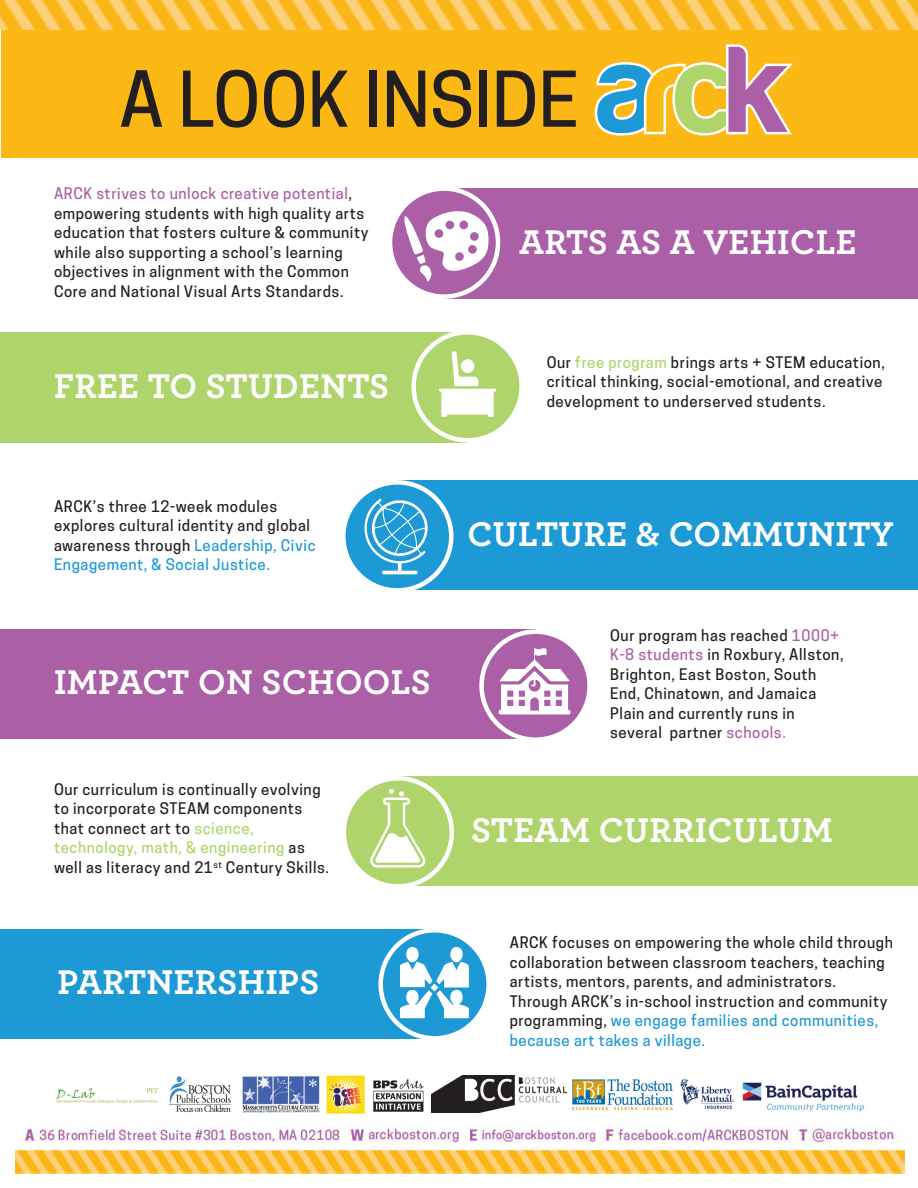
<style>
.page{position:relative;width:918px;height:1188px;background:#fff}
.page>*{position:absolute;margin:0;border:0;box-sizing:border-box;transform-origin:0 0}
.t1{font:500 72px "Cooper Hewitt";color:#231f20}
.t2{font:700 36px "Archer";letter-spacing:.01em;color:#fff}
.t3{font:500 15px/19.5px "Cooper Hewitt";letter-spacing:.04em;color:#231f20}
.s1{color:#aa5fa6}
.s2{color:#1d99d6}
.s3{color:#afd46b}
</style>
<div class="page">
<div style="left:444px;top:188px;width:474px;height:111px;background:#aa5fa6"></div>
<svg style="left:390px;top:189px;width:108px;height:108px;fill:#aa5fa6"></svg>
<div style="left:388px;top:186px;width:112px;height:113px;border:4px solid #fff;border-radius:50%"></div>
<svg style="left:402px;top:207px;width:87px;height:78px"></svg>
<div style="left:0;top:332px;width:468px;height:111px;background:#afd46b"></div>
<div style="left:414px;top:332px;width:108px;height:108px;background:#afd46b;border-radius:50%"></div>
<div style="left:411px;top:330px;width:113px;height:113px;border:4px solid #fff;border-radius:50%"></div>
<svg style="left:439px;top:351px;width:58px;height:66px"></svg>
<div style="left:460px;top:358px;width:15px;height:16px;background:#fff;border-radius:50%"></div>
<div style="left:459px;top:358px;width:17px;height:17px;border:2px solid #afd46b;border-radius:50%"></div>
<div style="left:397px;top:480px;width:521px;height:110px;background:#1d99d6"></div>
<svg style="left:343px;top:482px;width:108px;height:108px"></svg>
<div style="left:341px;top:480px;width:113px;height:113px;border:4px solid #fff;border-radius:50%"></div>
<svg style="left:362px;top:496px;width:67px;height:81px"></svg>
<div style="left:0;top:629px;width:536px;height:110px;background:#aa5fa6"></div>
<svg style="left:482px;top:632px;width:108px;height:108px;fill:#aa5fa6"></svg>
<div style="left:479px;top:629px;width:113px;height:113px;border:4px solid #fff;border-radius:50%"></div>
<svg style="left:497px;top:645px;width:75px;height:69px"></svg>
<div style="left:398px;top:776px;width:520px;height:110px;background:#afd46b"></div>
<div style="left:344px;top:778px;width:108px;height:108px;background:#afd46b;border-radius:50%"></div>
<div style="left:342px;top:776px;width:112px;height:113px;border:4px solid #fff;border-radius:50%"></div>
<svg style="left:370px;top:789px;width:56px;height:79px"></svg>
<div style="left:0;top:930px;width:435px;height:109px;background:#1d99d6"></div>
<svg style="left:381px;top:930px;width:108px;height:108px;fill:#1d99d6"></svg>
<div style="left:378px;top:928px;width:113px;height:113px;border:4px solid #fff;border-radius:50%"></div>
<svg style="left:400px;top:947px;width:69px;height:71px"></svg>
<img style="left:169px;top:1077px;width:61px;height:35px">
<img style="left:373px;top:1079px;width:51px;height:33px">
<div style="left:1px;top:29px;width:917px;height:129px;background:#fcb814"></div>
<img style="left:243px;top:1076px;width:77px;height:37px">
<img style="left:327px;top:1076px;width:37px;height:38px">
<img style="left:432px;top:1076px;width:135px;height:36px">
<img style="left:573px;top:1079px;width:100px;height:32px">
<img style="left:680px;top:1079px;width:54px;height:31px">
<img style="left:742px;top:1082px;width:122px;height:30px">
<img style="left:0;top:0;width:918px;height:29px">
<svg style="left:595px;top:44px;width:198px;height:92px"></svg>
<img style="left:56px;top:1088px;width:103px;height:15px">
<img style="left:15px;top:1126px;width:890px;height:47px">
<h1 class="t1" style="left:119px;top:57px;width:461px">A LOOK INSIDE</h1>
<p class="t3" style="left:54px;top:184px;width:316px"><span class="s1">ARCK strives to unlock creative potential</span>, empowering students with high quality arts education that fosters culture &amp; community while also supporting a school’s learning objectives in alignment with the Common Core and National Visual Arts Standards.</p>
<h2 class="t2" style="left:54px;top:357px;width:337px">FREE TO STUDENTS</h2>
<p class="t3" style="left:54px;top:496px;width:263px">ARCK’s three 12-week modules explores cultural identity and global awareness through <span class="s2">Leadership, Civic Engagement, &amp; Social Justice.</span></p>
<h2 class="t2" style="left:54px;top:654px;width:378px">IMPACT ON SCHOOLS</h2>
<p class="t3" style="left:54px;top:780px;width:277px">Our curriculum is continually evolving to incorporate STEAM components that connect art to <span class="s3">science, technology, math, &amp; engineering</span> as well as literacy and 21<sup>st</sup> Century Skills.</p>
<h2 class="t2" style="left:58px;top:954px;width:263px">PARTNERSHIPS</h2>
<h2 class="t2" style="left:519px;top:213px;width:339px">ARTS AS A VEHICLE</h2>
<p class="t3" style="left:547px;top:352px;width:340px">Our <span class="s3">free program</span> brings arts + STEM education, critical thinking, social-emotional, and creative</p>
<p class="t3" style="left:547px;top:391px;width:280px">development to underserved students.</p>
<h2 class="t2" style="left:468px;top:506px;width:428px">CULTURE &amp; COMMUNITY</h2>
<p class="t3" style="left:610px;top:625px;width:235px">Our program has reached <span class="s1">1000+<br>K-8 students</span> in Roxbury, Allston,<br>Brighton, East Boston, South<br>End, Chinatown, and Jamaica<br>Plain and currently runs in several partner <span class="s1">schools.</span></p>
<h2 class="t2" style="left:471px;top:802px;width:363px">STEAM CURRICULUM</h2>
<p class="t3" style="left:510px;top:933px;width:385px">ARCK focuses on empowering the whole child through collaboration between classroom teachers, teaching artists, mentors, parents, and administrators.<br>Through ARCK’s in-school instruction and community programming, <span class="s2">we engage families and communities, because art takes a village.</span></p>
</div>
